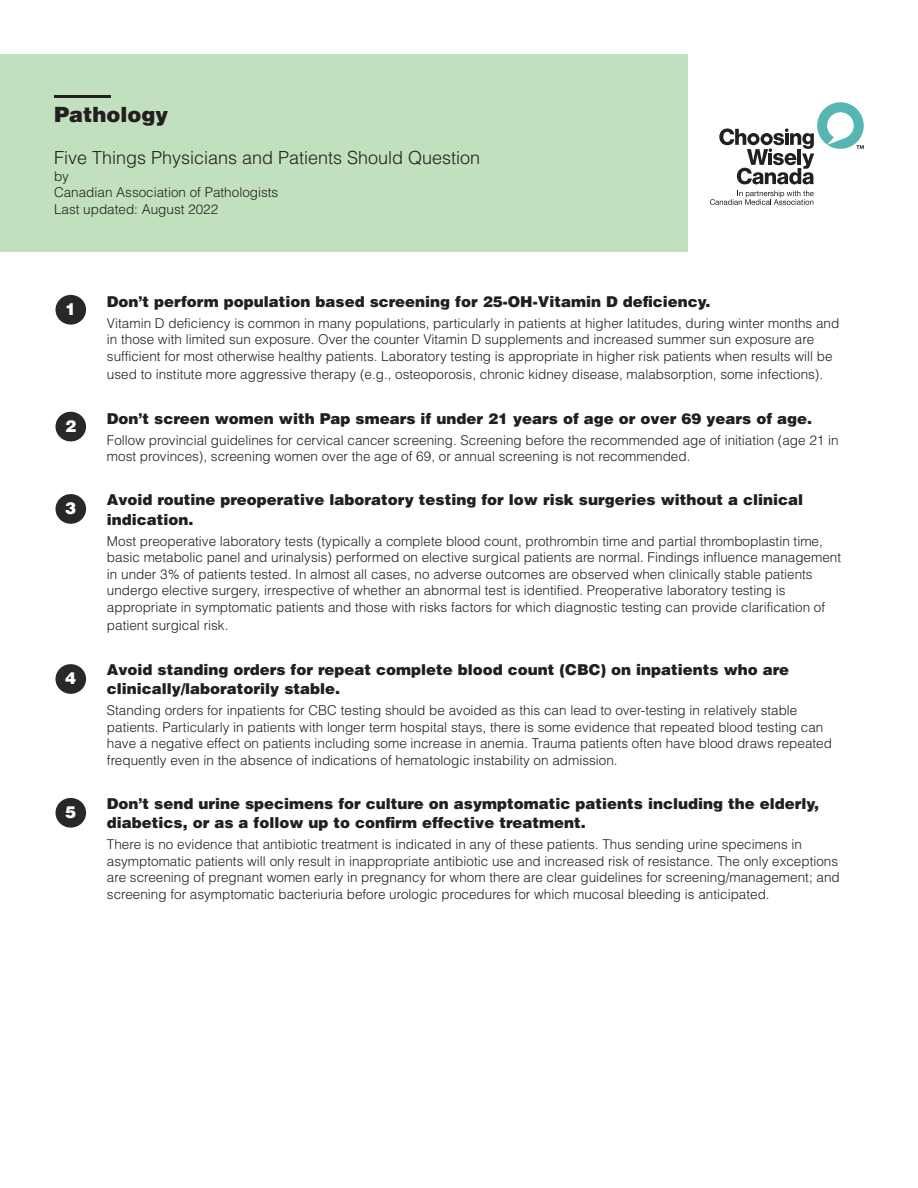
<style>
.page{position:relative;width:918px;height:1188px;background:#fff}
.page>*{position:absolute;margin:0;border:0;box-sizing:border-box;transform-origin:0 0}
.t1{font:900 21px "Helvetica LT Std";color:#231f20}
.t2{font:300 18px "Helvetica LT Std";color:#231f20}
.t3{font:900 16.5px "Helvetica LT Std";color:#fff}
.Rationale_desc_blue{font:900 15px/19.5px "Helvetica LT Std";color:#231f20}
.Rationale_desc_blue-2{font:300 13.5px/16.5px "Helvetica LT Std";color:#231f20}
</style>
<div class="page">
<svg style="left:719px;top:102px;width:145px;height:82px"></svg>
<svg style="left:710px;top:191px;width:104px;height:14px"></svg>
<div style="left:0;top:54px;width:688px;height:198px;background:#c1e0bd"></div>
<hr style="left:54px;top:95px;width:57px;height:3px;background:#231f20">
<div style="left:56px;top:295px;width:30px;height:30px;background:#282828;border-radius:50%"></div>
<div style="left:56px;top:412px;width:30px;height:29px;background:#282828;border-radius:50%"></div>
<div style="left:56px;top:494px;width:30px;height:30px;background:#282828;border-radius:50%"></div>
<div style="left:56px;top:664px;width:30px;height:30px;background:#282828;border-radius:50%"></div>
<div style="left:56px;top:798px;width:30px;height:30px;background:#282828;border-radius:50%"></div>
<p class="t1" style="left:54px;top:101px;width:116px">Pathology</p>
<p class="t2" style="left:54px;top:147px;width:428px">Five Things Physicians and Patients Should Question</p>
<p class="Rationale_desc_blue-2" style="left:54px;top:168px;width:16px">by</p>
<p class="Rationale_desc_blue-2" style="left:54px;top:184px;width:226px">Canadian Association of Pathologists</p>
<p class="Rationale_desc_blue-2" style="left:54px;top:201px;width:166px">Last updated: August 2022</p>
<p class="t3" style="left:65px;top:298px;width:13px">1</p>
<p class="Rationale_desc_blue" style="left:107px;top:291px;width:605px">Don’t perform population based screening for 25-OH-Vitamin D deficiency.</p>
<p class="Rationale_desc_blue-2" style="left:107px;top:315px;width:734px">Vitamin D deficiency is common in many populations, particularly in patients at higher latitudes, during winter months and in those with limited sun exposure. Over the counter Vitamin D supplements and increased summer sun exposure are sufficient for most otherwise healthy patients. Laboratory testing is appropriate in higher risk patients when results will be</p>
<p class="Rationale_desc_blue-2" style="left:107px;top:366px;width:718px">used to institute more aggressive therapy (e.g., osteoporosis, chronic kidney disease, malabsorption, some infections).</p>
<p class="t3" style="left:65px;top:415px;width:13px">2</p>
<p class="Rationale_desc_blue" style="left:107px;top:408px;width:707px">Don’t screen women with Pap smears if under 21 years of age or over 69 years of age.</p>
<p class="Rationale_desc_blue-2" style="left:107px;top:431px;width:733px">Follow provincial guidelines for cervical cancer screening. Screening before the recommended age of initiation (age 21 in most provinces), screening women over the age of 69, or annual screening is not recommended.</p>
<p class="t3" style="left:65px;top:498px;width:13px">3</p>
<p class="Rationale_desc_blue" style="left:107px;top:489px;width:698px">Avoid routine preoperative laboratory testing for low risk surgeries without a clinical indication.</p>
<p class="Rationale_desc_blue-2" style="left:107px;top:532px;width:736px">Most preoperative laboratory tests (typically a complete blood count, prothrombin time and partial thromboplastin time, basic metabolic panel and urinalysis) performed on elective surgical patients are normal. Findings influence management in under 3% of patients tested. In almost all cases, no adverse outcomes are observed when clinically stable patients undergo elective surgery, irrespective of whether an abnormal test is identified. Preoperative laboratory testing is appropriate in symptomatic patients and those with risks factors for which diagnostic testing can provide clarification of</p>
<p class="Rationale_desc_blue-2" style="left:107px;top:616px;width:123px">patient surgical risk.</p>
<p class="t3" style="left:65px;top:668px;width:13px">4</p>
<p class="Rationale_desc_blue" style="left:107px;top:659px;width:684px">Avoid standing orders for repeat complete blood count (CBC) on inpatients who are clinically/laboratorily stable.</p>
<p class="Rationale_desc_blue-2" style="left:107px;top:702px;width:727px">Standing orders for inpatients for CBC testing should be avoided as this can lead to over-testing in relatively stable patients. Particularly in patients with longer term hospital stays, there is some evidence that repeated blood testing can have a negative effect on patients including some increase in anemia. Trauma patients often have blood draws repeated frequently even in the absence of indications of hematologic instability on admission.</p>
<p class="t3" style="left:65px;top:801px;width:13px">5</p>
<p class="Rationale_desc_blue" style="left:107px;top:793px;width:714px">Don’t send urine specimens for culture on asymptomatic patients including the elderly, diabetics, or as a follow up to confirm effective treatment.</p>
<p class="Rationale_desc_blue-2" style="left:107px;top:836px;width:734px">There is no evidence that antibiotic treatment is indicated in any of these patients. Thus sending urine specimens in asymptomatic patients will only result in inappropriate antibiotic use and increased risk of resistance. The only exceptions are screening of pregnant women early in pregnancy for whom there are clear guidelines for screening/management; and screening for asymptomatic bacteriuria before urologic procedures for which mucosal bleeding is anticipated.</p>
</div>
